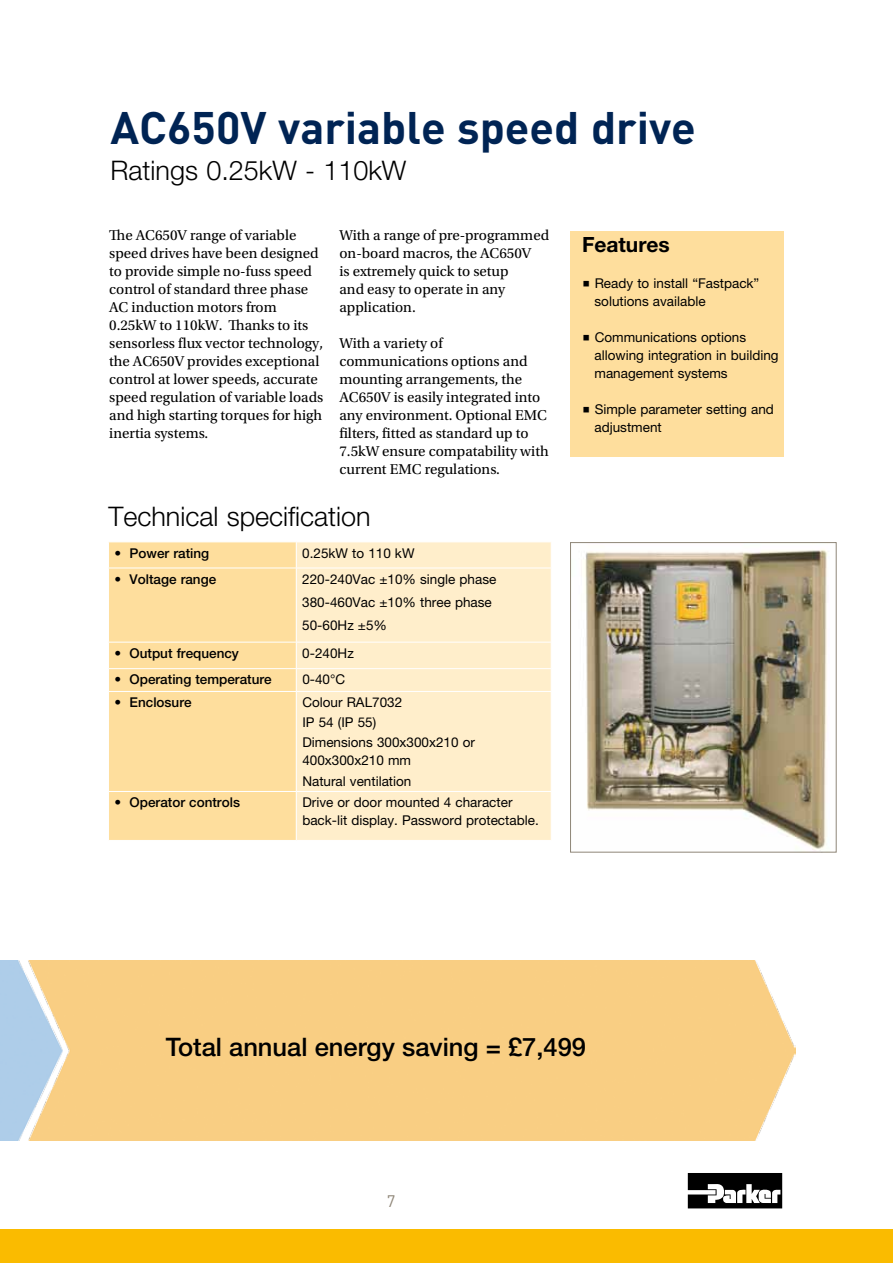
<style>
.page{position:relative;width:893px;height:1263px;background:#fff}
.page>*{position:absolute;margin:0;border:0;box-sizing:border-box;transform-origin:0 0}
.t1{font:700 45px "DINOT";color:#002454}
.t2{font:300 27px "Helvetica Neue LT Std";color:#000}
.t3{font:500 25.5px "Helvetica Neue LT Std";color:#000}
.t4{font:700 21px "Helvetica Neue LT Std";color:#000}
.t5{font:16.5px "DINOT";color:#8f8678}
.t6{font:15px/18px "Utopia Std";color:#000}
.t7{font:13.5px/18px "Helvetica Neue LT Std";color:#000}
.t8{font:500 13.5px "Helvetica Neue LT Std";color:#000}
.s1{font-family:"Utopia Std";font-size:16.5px}
</style>
<div class="page">
<div style="left:0;top:1229px;width:893px;height:34px;background:#fabb00"></div>
<svg style="left:688px;top:1173px;width:94px;height:35px"></svg>
<img style="left:584px;top:549px;width:244px;height:301px">
<div style="left:570px;top:542px;width:266px;height:310px;border:1px solid #8f8678"></div>
<div style="left:570px;top:231px;width:214px;height:226px;background:#fede9d"></div>
<div style="left:109px;top:542px;width:187px;height:298px;background:#fede9d"></div>
<div style="left:297px;top:542px;width:254px;height:298px;background:#ffeecb"></div>
<hr style="left:108px;top:568px;width:188px;height:1px;background:#fff">
<hr style="left:296px;top:568px;width:256px;height:1px;background:#fff">
<hr style="left:108px;top:642px;width:188px;height:1px;background:#fff">
<hr style="left:296px;top:642px;width:256px;height:1px;background:#fff">
<hr style="left:108px;top:668px;width:188px;height:1px;background:#fff">
<hr style="left:296px;top:668px;width:256px;height:1px;background:#fff">
<hr style="left:108px;top:691px;width:188px;height:1px;background:#fff">
<hr style="left:296px;top:691px;width:256px;height:1px;background:#fff">
<hr style="left:108px;top:791px;width:188px;height:1px;background:#fff">
<hr style="left:296px;top:791px;width:256px;height:1px;background:#fff">
<img style="left:0;top:960px;width:795px;height:180px">
<h1 class="t1" style="left:111px;top:97px;width:587px">AC650V variable speed drive</h1>
<h2 class="t2" style="left:111px;top:154px;width:297px">Ratings 0.25kW - 110kW</h2>
<p class="t6" style="left:109px;top:226px;width:216px">The AC650V range of variable speed drives have been designed to provide simple no-fuss speed control of standard three phase<br>AC induction motors from<br>0.25kW to 110kW. Thanks to its sensorless flux vector technology, the AC650V provides exceptional control at lower speeds, accurate speed regulation of variable loads and high starting torques for high inertia systems.</p>
<p class="t6" style="left:339px;top:226px;width:211px">With a range of pre-programmed on-board macros, the AC650V<br>is extremely quick to setup<br>and easy to operate in any application.</p>
<p class="t6" style="left:339px;top:334px;width:211px">With a variety of communications options and mounting arrangements, the<br>AC650V is easily integrated into any environment. Optional EMC filters, fitted as standard up to<br>7.5kW ensure compatability with current EMC regulations.</p>
<h2 class="t2" style="left:108px;top:500px;width:264px">Technical specification</h2>
<p class="t8" style="left:114px;top:545px;width:96px">• Power rating</p>
<p class="t7" style="left:302px;top:543px;width:114px">0.25kW to 110 kW</p>
<p class="t8" style="left:115px;top:571px;width:103px">• Voltage range</p>
<p class="t7" style="left:302px;top:567px;width:196px;line-height:23.1px">220-240Vac ±10% single phase<br>380-460Vac ±10% three phase<br>50-60Hz ±5%</p>
<p class="t8" style="left:115px;top:645px;width:126px">• Output frequency</p>
<p class="t7" style="left:302px;top:644px;width:53px">0-240Hz</p>
<p class="t8" style="left:115px;top:671px;width:159px">• Operating temperature</p>
<p class="t7" style="left:302px;top:670px;width:44px">0-40°C</p>
<p class="t8" style="left:115px;top:694px;width:79px">• Enclosure</p>
<p class="t7" style="left:302px;top:692px;width:174px;line-height:20.1px">Colour RAL7032<br>IP 54 (IP 55)<br>Dimensions 300x300x210 or</p>
<p class="t7" style="left:302px;top:750px;width:111px;line-height:20.1px">400x300x210 mm<br>Natural ventilation</p>
<p class="t8" style="left:115px;top:794px;width:127px">• Operator controls</p>
<p class="t7" style="left:302px;top:793px;width:238px">Drive or door mounted 4 character back-lit display. Password protectable.</p>
<h3 class="t4" style="left:582px;top:232px;width:89px">Features</h3>
<p class="t7" style="left:594px;top:274px;width:166px;text-indent:-12px"><span class="s1">■</span> Ready to install “Fastpack” solutions available</p>
<p class="t7" style="left:594px;top:328px;width:186px;text-indent:-12px"><span class="s1">■</span> Communications options allowing integration in building management systems</p>
<p class="t7" style="left:594px;top:400px;width:181px;text-indent:-12px"><span class="s1">■</span> Simple parameter setting and adjustment</p>
<h3 class="t3" style="left:166px;top:1031px;width:422px">Total annual energy saving = £7,499</h3>
<p class="t5" style="left:387px;top:1190px;width:10px">67</p>
</div>
